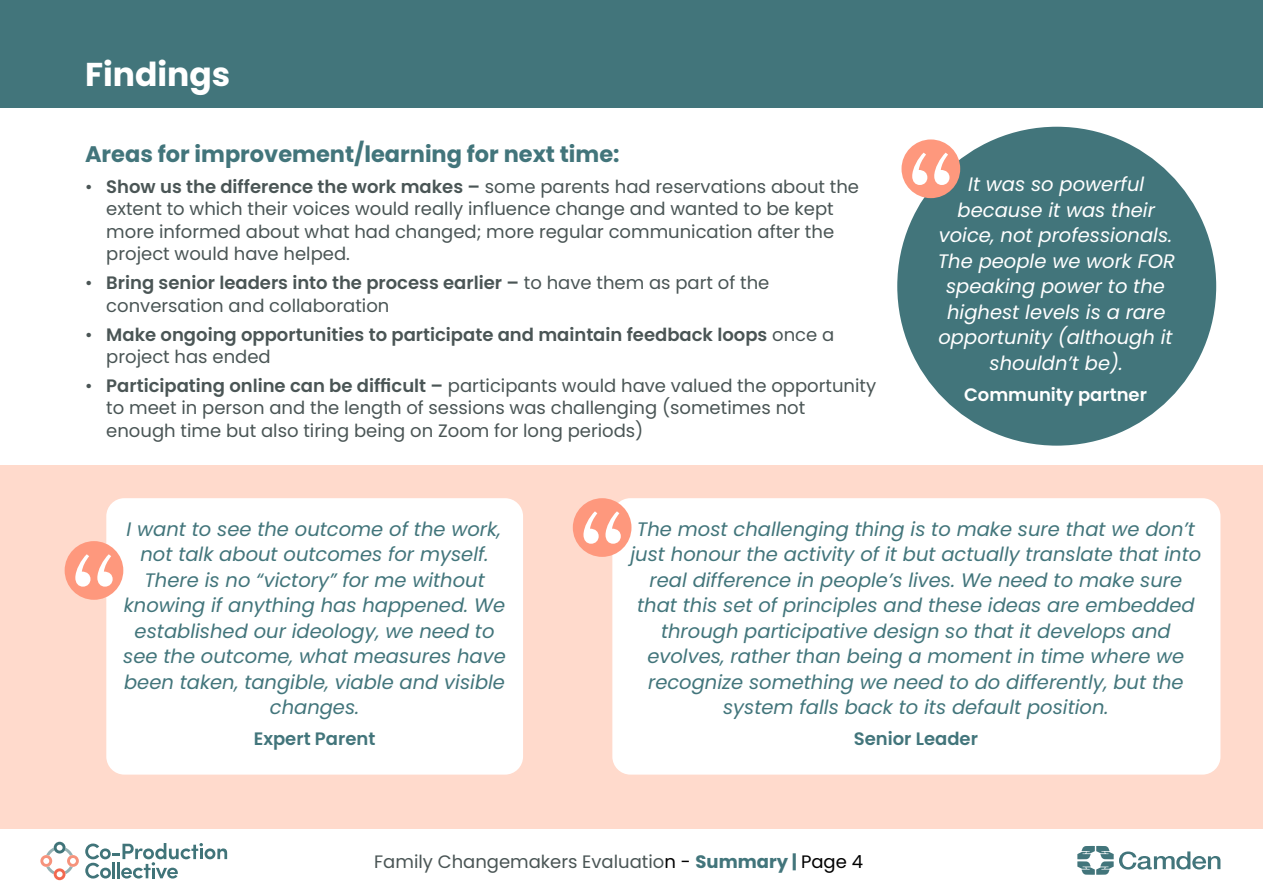
<style>
.page{position:relative;width:1263px;height:893px;background:#fff}
.page>*{position:absolute;margin:0;border:0;box-sizing:border-box;transform-origin:0 0}
.Page_Titles_white{font:700 33px "Poppins";color:#fff}
.Body_Sub_2_Blue{font:700 22.5px "Poppins";color:#42757b}
.Quote_blue_in_circle{font:italic 19.5px/25.5px "Poppins";color:#42757b;text-align:center}
.Quote_white_in_circl{font:italic 19.5px/25.5px "Poppins";color:#fff;text-align:center}
.Body_dot_bullets_bol{font:18px/22.5px "Poppins";color:#4a5555}
.Body_dot_bullets_bol-2{font:600 18px/22.5px "Poppins";color:#4a5555}
.Quote_by_blue_smalle{font:600 18px "Poppins";color:#42757b}
.Quote_by_smaller{font:600 18px "Poppins";color:#fff}
.s1{font-weight:600}
.s2{font-weight:400}
.s3{color:#000}
.s4{font-weight:700;color:#42757b}
</style>
<div class="page">
<div style="left:0;top:0;width:1263px;height:107px;background:#42757b"></div>
<div style="left:897px;top:127px;width:319px;height:319px;background:#42757b;border-radius:50%"></div>
<div style="left:901px;top:139px;width:59px;height:59px;background:#fe987d;border-radius:50%"></div>
<svg style="left:912px;top:153px;width:15px;height:32px"></svg>
<svg style="left:934px;top:153px;width:15px;height:32px"></svg>
<div style="left:0;top:465px;width:1263px;height:394px;background:#ffdacc"></div>
<div style="left:106px;top:498px;width:417px;height:277px;background:#fff;border-radius:18px"></div>
<div style="left:612px;top:498px;width:608px;height:277px;background:#fff;border-radius:18px"></div>
<div style="left:65px;top:541px;width:58px;height:59px;background:#fe987d;border-radius:50%"></div>
<svg style="left:75px;top:554px;width:15px;height:33px"></svg>
<svg style="left:97px;top:554px;width:16px;height:33px"></svg>
<div style="left:573px;top:498px;width:58px;height:59px;background:#fe987d;border-radius:50%"></div>
<svg style="left:583px;top:511px;width:16px;height:33px"></svg>
<svg style="left:605px;top:511px;width:16px;height:33px"></svg>
<div style="left:0;top:829px;width:1263px;height:64px;background:#fff"></div>
<svg style="left:1077px;top:846px;width:143px;height:29px"></svg>
<svg style="left:40px;top:842px;width:39px;height:38px"></svg>
<svg style="left:85px;top:843px;width:142px;height:35px"></svg>
<p class="Page_Titles_white" style="left:85px;top:55px;width:147px">Findings</p>
<h1 class="Body_Sub_2_Blue" style="left:85px;top:141px;width:536px">Areas for improvement/learning for next time:</h1>
<p class="Body_dot_bullets_bol" style="left:106px;top:175px;width:754px;text-indent:-21px">• <span class="s1">Show us the difference the work makes –</span> some parents had reservations about the extent to which their voices would really influence change and wanted to be kept more informed about what had changed; more regular communication after the project would have helped.</p>
<p class="Body_dot_bullets_bol" style="left:106px;top:272px;width:664px;text-indent:-21px">• <span class="s1">Bring senior leaders into the process earlier –</span> to have them as part of the conversation and collaboration</p>
<p class="Body_dot_bullets_bol-2" style="left:106px;top:323px;width:729px;text-indent:-21px"><span class="s2">•</span> Make ongoing opportunities to participate and maintain feedback loops <span class="s2">once a project has ended</span></p>
<p class="Body_dot_bullets_bol" style="left:106px;top:374px;width:771px;text-indent:-21px">• <span class="s1">Participating online can be difficult –</span> participants would have valued the opportunity to meet in person and the length of sessions was challenging (sometimes not enough time but also tiring being on Zoom for long periods)</p>
<p class="Quote_white_in_circl" style="left:938px;top:172px;width:239px">It was so powerful because it was their voice, not professionals.<br>The people we work FOR speaking power to the highest levels is a rare opportunity (although it shouldn’t be).</p>
<p class="Quote_by_smaller" style="left:964px;top:384px;width:184px">Community partner</p>
<p class="Quote_blue_in_circle" style="left:123px;top:516px;width:384px">I want to see the outcome of the work, not talk about outcomes for myself.<br>There is no “victory” for me without knowing if anything has happened. We established our ideology, we need to see the outcome, what measures have been taken, tangible, viable and visible changes.</p>
<p class="Quote_by_blue_smalle" style="left:254px;top:728px;width:123px">Expert Parent</p>
<p class="Quote_blue_in_circle" style="left:630px;top:516px;width:572px">The most challenging thing is to make sure that we don’t just honour the activity of it but actually translate that into real difference in people’s lives. We need to make sure that this set of principles and these ideas are embedded through participative design so that it develops and evolves, rather than being a moment in time where we recognize something we need to do differently, but the system falls back to its default position.</p>
<p class="Quote_by_blue_smalle" style="left:854px;top:728px;width:126px">Senior Leader</p>
<p class="Body_dot_bullets_bol" style="left:374px;top:850px;width:490px">Family Changemakers Evaluatio<span class="s3">n -</span> <span class="s4">Summary |</span> <span class="s3">Page 4</span></p>
</div>
